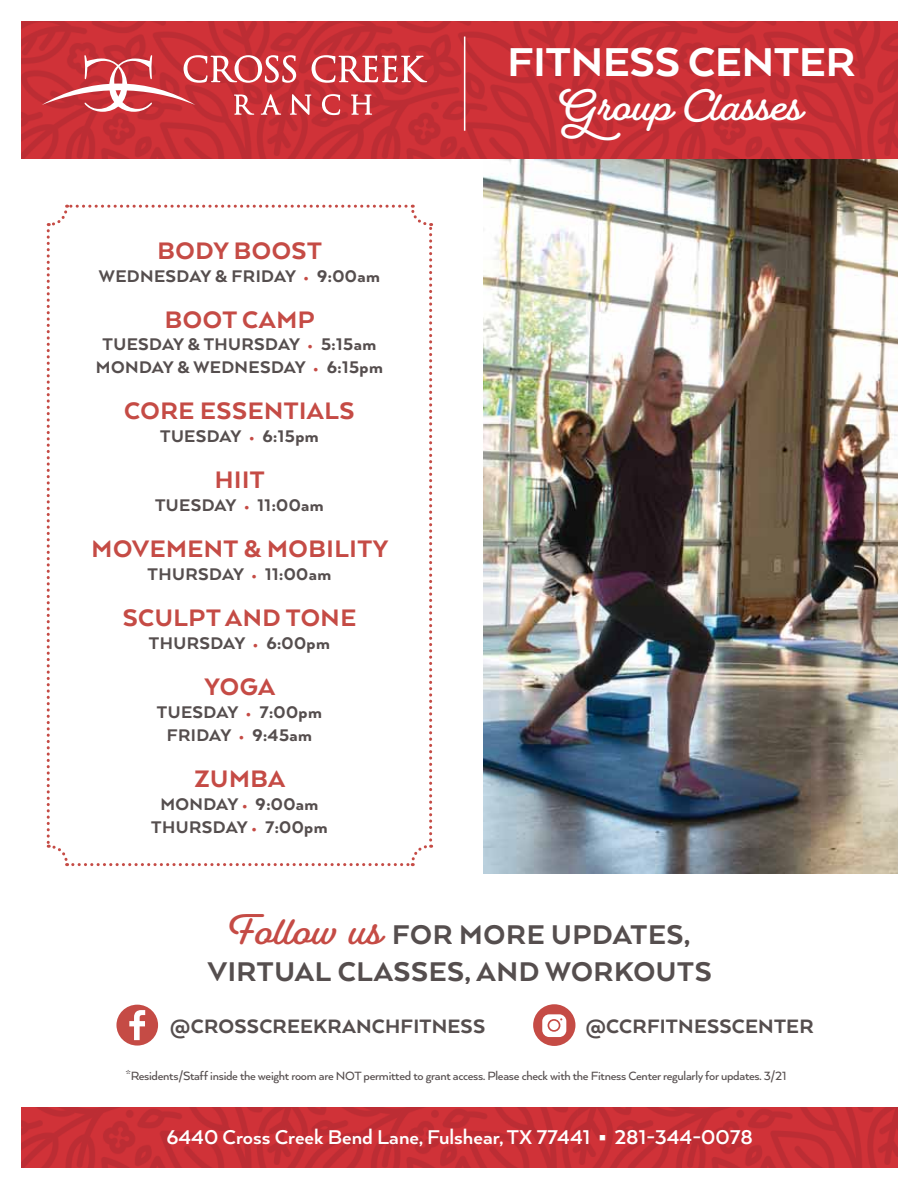
<style>
.page{position:relative;width:919px;height:1189px;background:#fff}
.page>*{position:absolute;margin:0;border:0;box-sizing:border-box;transform-origin:0 0}
.t1{font:800 46.35px "Arquitecta";color:#fff}
.t2{font:700 39.75px "Fairwater Script";color:#fff}
.t3{font:800 31.2px/36.2px "Arquitecta";letter-spacing:.02em;color:#554e4e;text-align:center}
.t4{font:800 27.45px "Arquitecta";letter-spacing:.02em;color:#c54b45}
.t5{font:700 22.95px "Arquitecta";color:#fff}
.t6{font:800 22.35px "Arquitecta";letter-spacing:.01em;color:#554e4e}
.t7{font:800 19.35px/23px "Arquitecta";letter-spacing:.02em;color:#554e4e;text-align:center}
.t8{font:500 13.8px "Arquitecta";letter-spacing:-.02em;color:#554e4e}
.s1{color:#c54b45}
.s2{font-family:"Fairwater Script";font-weight:700;font-size:38.25px;color:#c54b45}
</style>
<div class="page">
<img style="left:484px;top:159px;width:412px;height:714px">
<img style="left:22px;top:22px;width:874px;height:137px">
<img style="left:22px;top:1107px;width:874px;height:59px">
<svg style="left:42px;top:55px;width:385px;height:60px;background:#d15459"></svg>
<svg style="left:47px;top:204px;width:385px;height:661px"></svg>
<hr style="left:463px;top:37px;width:2px;height:94px;background:#fff">
<svg style="left:533px;top:1004px;width:42px;height:41px"></svg>
<svg style="left:116px;top:1004px;width:42px;height:41px"></svg>
<svg style="left:599px;top:1134px;width:6px;height:5px"></svg>
<h1 class="t1" style="left:507px;top:43px;width:349px">FITNESS CENTER</h1>
<h3 class="t4" style="left:157px;top:239px;width:166px">BODY BOOST</h3>
<p class="t7" style="left:99px;top:265px;width:282px">WEDNESDAY &amp; FRIDAY <span class="s1">•</span> 9:00am</p>
<h3 class="t4" style="left:165px;top:308px;width:151px">BOOT CAMP</h3>
<p class="t7" style="left:96px;top:334px;width:288px">TUESDAY &amp; THURSDAY <span class="s1">•</span> 5:15am<br>MONDAY &amp; WEDNESDAY <span class="s1">•</span> 6:15pm</p>
<h3 class="t4" style="left:124px;top:400px;width:232px">CORE ESSENTIALS</h3>
<p class="t7" style="left:160px;top:426px;width:160px">TUESDAY <span class="s1">•</span> 6:15pm</p>
<h3 class="t4" style="left:215px;top:468px;width:51px">HIIT</h3>
<p class="t7" style="left:155px;top:495px;width:170px">TUESDAY <span class="s1">•</span> 11:00am</p>
<h3 class="t4" style="left:92px;top:537px;width:298px">MOVEMENT &amp; MOBILITY</h3>
<p class="t7" style="left:147px;top:564px;width:185px">THURSDAY <span class="s1">•</span> 11:00am</p>
<h3 class="t4" style="left:123px;top:606px;width:235px">SCULPT AND TONE</h3>
<p class="t7" style="left:149px;top:633px;width:182px">THURSDAY <span class="s1">•</span> 6:00pm</p>
<h3 class="t4" style="left:204px;top:675px;width:72px">YOGA</h3>
<p class="t7" style="left:157px;top:701px;width:166px">TUESDAY <span class="s1">•</span> 7:00pm<br>FRIDAY <span class="s1">•</span> 9:45am</p>
<h3 class="t4" style="left:194px;top:767px;width:92px">ZUMBA</h3>
<p class="t7" style="left:151px;top:793px;width:178px">MONDAY <span class="s1">•</span> 9:00am<br>THURSDAY <span class="s1">•</span> 7:00pm</p>
<h2 class="t2" style="left:560px;top:83px;width:244px">Group Classes</h2>
<h3 class="t3" style="left:208px;top:918px;width:505px"><span class="s2">Follow us</span> FOR MORE UPDATES,<br>VIRTUAL CLASSES, AND WORKOUTS</h3>
<p class="t6" style="left:170px;top:1017px;width:316px">@CROSSCREEKRANCHFITNESS</p>
<p class="t6" style="left:585px;top:1017px;width:229px">@CCRFITNESSCENTER</p>
<p class="t8" style="left:125px;top:1069px;width:662px">*Residents/Staff inside the weight room are NOT permitted to grant access. Please check with the Fitness Center regularly for updates. 3/21</p>
<p class="t5" style="left:166px;top:1126px;width:587px">6440 Cross Creek Bend Lane, Fulshear, TX 77441 281-344-0078</p>
</div>
